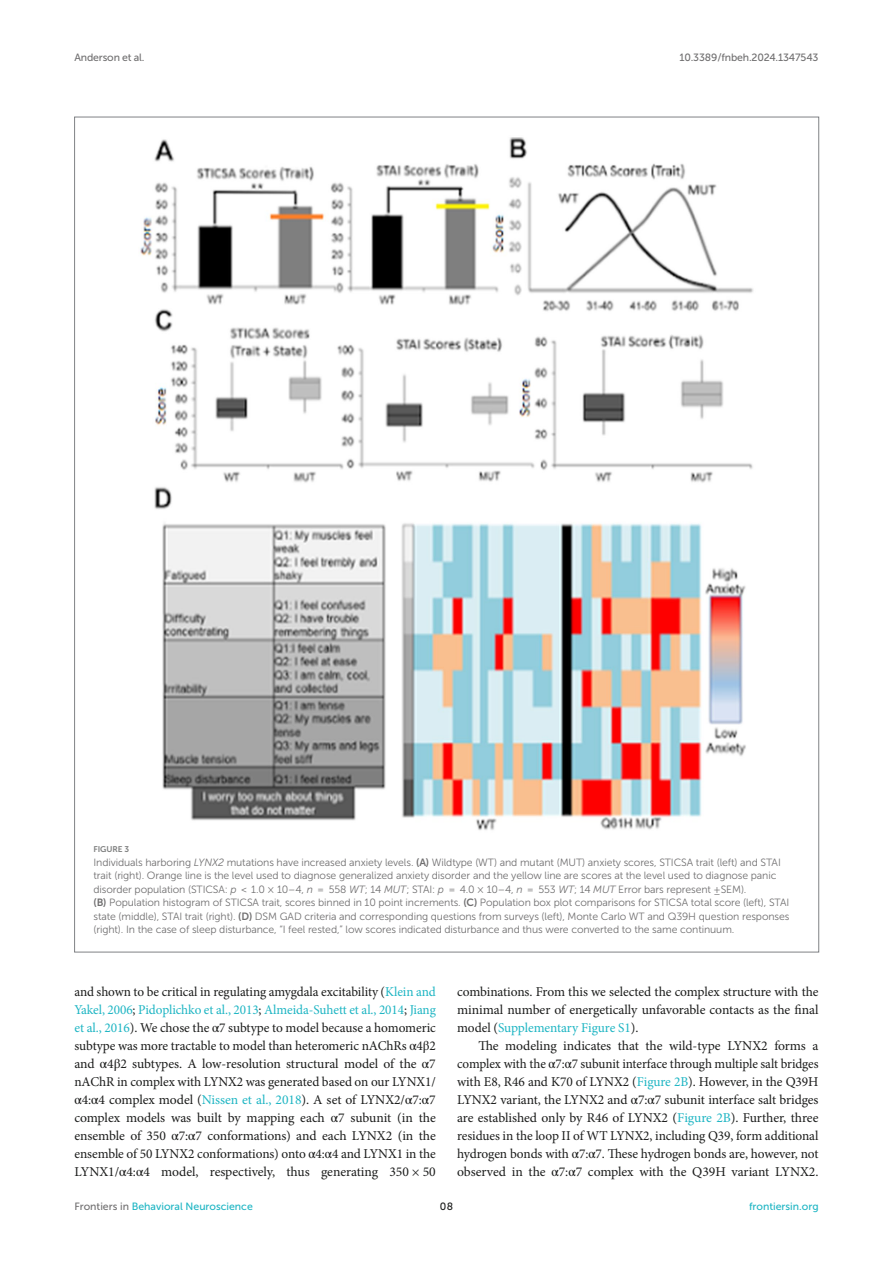
<style>
.page{position:relative;width:893px;height:1263px;background:#fff}
.page>*{position:absolute;margin:0;border:0;box-sizing:border-box;transform-origin:0 0}
.TEXT{font:13.5px/18px "Minion Pro";letter-spacing:-.005em;color:#1b1c1b;text-align:justify}
.FIG_LEG{font:10.5px/13.5px "Museo Sans 300";letter-spacing:-.01em;color:#706f70}
.t1{font:10.5px "Museo Sans 500";color:#1db5c3}
.t2{font:10.5px "Museo Sans 500";letter-spacing:-.015em;color:#706f70}
.t3{font:10.5px "Museo Sans 500";color:#1b1c1b}
.FIG_HD{font:8.25px "Museo Sans 700";letter-spacing:-.01em;color:#7e7f7f}
.s1{font-style:italic}
.s2{font-family:"Museo Sans 700"}
.s3{color:#1db5c3}
.s4{font-family:"STIX General"}
.s5{color:#706f70}
</style>
<div class="page">
<img style="left:140px;top:137px;width:614px;height:693px">
<p class="t2" style="left:74px;top:51px;width:72px">Anderson et al.</p>
<p class="t2" style="left:679px;top:51px;width:141px">10.3389/fnbeh.2024.1347543</p>
<p class="FIG_HD" style="left:94px;top:845px;width:37px">FIGURE 3</p>
<p class="FIG_LEG" style="left:94px;top:855px;width:697px">Individuals harboring <span class="s1">LYNX2</span> mutations have increased anxiety levels. <span class="s2">(A)</span> Wildtype (WT) and mutant (MUT) anxiety scores, STICSA trait (left) and STAI trait (right). Orange line is the level used to diagnose generalized anxiety disorder and the yellow line are scores at the level used to diagnose panic disorder population (STICSA: <span class="s1">p</span> &lt; 1.0 × 10–4, <span class="s1">n</span> = 558 <span class="s1">WT</span>; 14 <span class="s1">MUT</span>; STAI: <span class="s1">p</span> = 4.0 × 10–4, <span class="s1">n</span> = 553 <span class="s1">WT</span>; 14 <span class="s1">MUT</span> Error bars represent ±SEM).<br><span class="s2">(B)</span> Population histogram of STICSA trait, scores binned in 10 point increments. <span class="s2">(C)</span> Population box plot comparisons for STICSA total score (left), STAI state (middle), STAI trait (right). <span class="s2">(D)</span> DSM GAD criteria and corresponding questions from surveys (left), Monte Carlo WT and Q39H question responses (right). In the case of sleep disturbance, “I feel rested,” low scores indicated disturbance and thus were converted to the same continuum.</p>
<p class="TEXT" style="left:74px;top:983px;width:363px">and shown to be critical in regulating amygdala excitability (<span class="s3">Klein and Yakel, 2006</span>; <span class="s3">Pidoplichko et al., 2013</span>; <span class="s3">Almeida-Suhett et al., 2014</span>; <span class="s3">Jiang et al., 2016</span>). We chose the <span class="s4">α</span>7 subtype to model because a homomeric subtype was more tractable to model than heteromeric nAChRs <span class="s4">α</span>4<span class="s4">β</span>2 and <span class="s4">α</span>4<span class="s4">β</span>2 subtypes. A low-resolution structural model of the <span class="s4">α</span>7 nAChR in complex with LYNX2 was generated based on our LYNX1/ <span class="s4">α</span>4:<span class="s4">α</span>4 complex model (<span class="s3">Nissen et al., 2018</span>). A set of LYNX2/<span class="s4">α</span>7:<span class="s4">α</span>7 complex models was built by mapping each <span class="s4">α</span>7 subunit (in the ensemble of 350 <span class="s4">α</span>7:<span class="s4">α</span>7 conformations) and each LYNX2 (in the ensemble of 50 LYNX2 conformations) onto <span class="s4">α</span>4:<span class="s4">α</span>4 and LYNX1 in the LYNX1/<span class="s4">α</span>4:<span class="s4">α</span>4 model, respectively, thus generating 350 × 50</p>
<p class="TEXT" style="left:457px;top:983px;width:363px">combinations. From this we selected the complex structure with the minimal number of energetically unfavorable contacts as the final model (<span class="s3">Supplementary Figure S1</span>).</p>
<p class="TEXT" style="left:457px;top:1037px;width:363px;text-indent:21px">The modeling indicates that the wild-type LYNX2 forms a complex with the <span class="s4">α</span>7:<span class="s4">α</span>7 subunit interface through multiple salt bridges with E8, R46 and K70 of LYNX2 (<span class="s3">Figure 2B</span>). However, in the Q39H LYNX2 variant, the LYNX2 and <span class="s4">α</span>7:<span class="s4">α</span>7 subunit interface salt bridges are established only by R46 of LYNX2 (<span class="s3">Figure 2B</span>). Further, three residues in the loop II of WT LYNX2, including Q39, form additional hydrogen bonds with <span class="s4">α</span>7:<span class="s4">α</span>7. These hydrogen bonds are, however, not observed in the <span class="s4">α</span>7:<span class="s4">α</span>7 complex with the Q39H variant LYNX2.</p>
<p class="t1" style="left:74px;top:1200px;width:180px"><span class="s5">Frontiers in</span> Behavioral Neuroscience</p>
<p class="t3" style="left:440px;top:1200px;width:15px">08</p>
<p class="t1" style="left:749px;top:1200px;width:71px">frontiersin.org</p>
</div>
